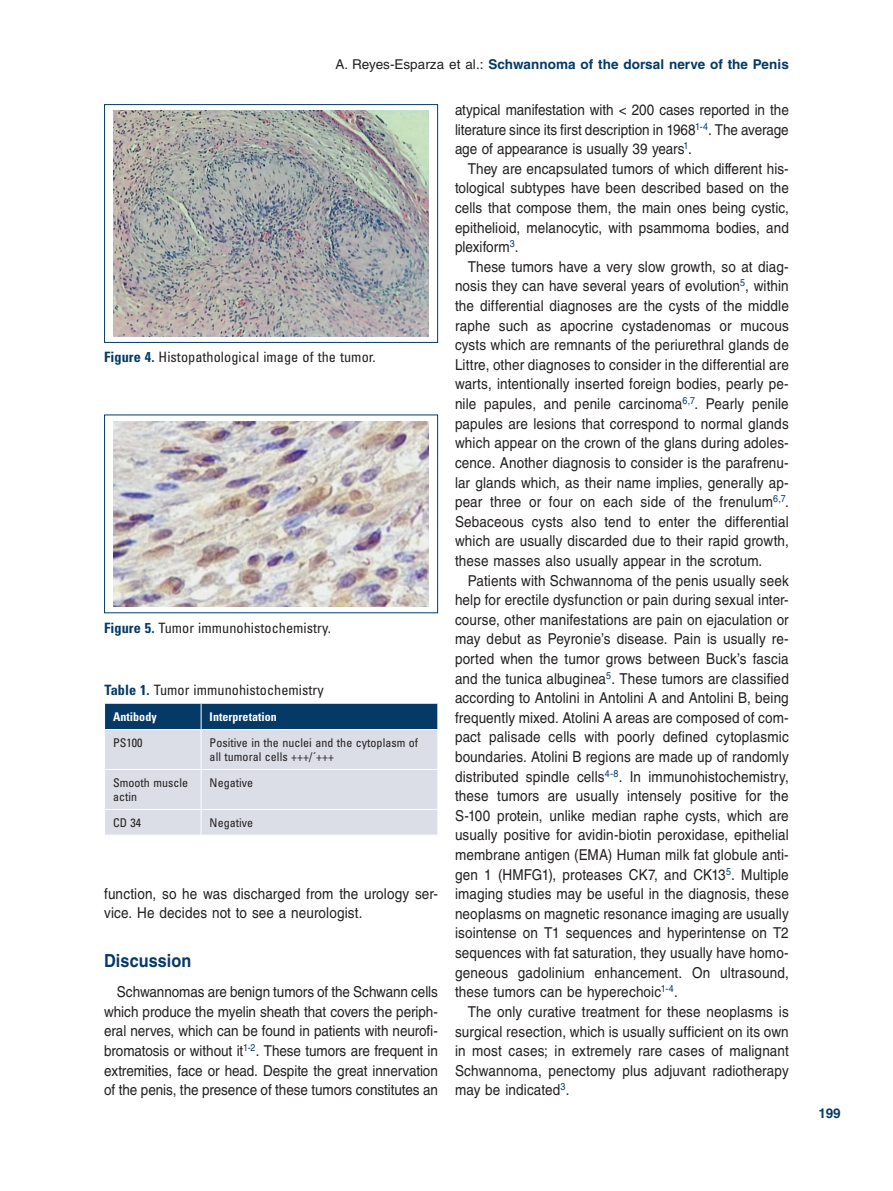
<style>
.page{position:relative;width:893px;height:1191px;background:#fff}
.page>*{position:absolute;margin:0;border:0;box-sizing:border-box;transform-origin:0 0}
.t1{font:700 18px "Helvetica LT Std";letter-spacing:.005em;color:#053966;scale:.9 1}
.TX{font:15px/19.6px "Helvetica LT Std";letter-spacing:.005em;color:#231f20;text-align:justify;scale:.9 1}
.FGC{font:condensed 14.25px "Univers LT Std";letter-spacing:.005em;color:#231f20}
.TT{font:condensed 14.25px "Univers LT Std";letter-spacing:.005em;color:#231f20}
.FOLIO{font:700 13.5px "Helvetica LT Std";letter-spacing:.005em;color:#053966}
.TB{font:condensed 12px/14.2px "Univers LT Std";letter-spacing:.005em;color:#231f20}
.TCH{font:700 condensed 12px "Univers LT Std";letter-spacing:.005em;color:#fff}
.s1{font-weight:400;color:#231f20}
.s2{font-weight:700;color:#053966}
</style>
<div class="page">
<img style="left:114px;top:111px;width:314px;height:225px">
<div style="left:104px;top:104px;width:334px;height:239px;border:1px solid #053966"></div>
<img style="left:114px;top:421px;width:314px;height:185px">
<div style="left:104px;top:414px;width:334px;height:199px;border:1px solid #053966"></div>
<svg style="left:105px;top:704px;width:333px;height:131px;background:#b2bfce"></svg>
<hr style="left:104px;top:729px;width:97px;height:1px;background:#fff">
<hr style="left:201px;top:729px;width:237px;height:1px;background:#fff">
<p class="FOLIO" style="left:335px;top:56px;width:455px"><span class="s1">A. Reyes-Esparza et al.:</span> Schwannoma of the dorsal nerve of the Penis</p>
<p class="FGC" style="left:104px;top:348px;width:273px"><span class="s2">Figure 4.</span> Histopathological image of the tumor.</p>
<p class="FGC" style="left:104px;top:618px;width:228px"><span class="s2">Figure 5.</span> Tumor immunohistochemistry.</p>
<p class="TT" style="left:105px;top:681px;width:221px"><span class="s2">Table 1.</span> Tumor immunohistochemistry</p>
<p class="TCH" style="left:113px;top:709px;width:45px">Antibody</p>
<p class="TCH" style="left:210px;top:709px;width:69px">Interpretation</p>
<p class="TB" style="left:113px;top:735px;width:31px">PS100</p>
<p class="TB" style="left:210px;top:735px;width:210px">Positive in the nuclei and the cytoplasm of all tumoral cells +++/´+++</p>
<p class="TB" style="left:113px;top:775px;width:77px">Smooth muscle actin</p>
<p class="TB" style="left:210px;top:775px;width:45px">Negative</p>
<p class="TB" style="left:113px;top:815px;width:30px">CD 34</p>
<p class="TB" style="left:210px;top:815px;width:45px">Negative</p>
<p class="TX" style="left:104px;top:883px;width:372px">function, so he was discharged from the urology ser&shy;vice. He decides not to see a neurologist.</p>
<h1 class="t1" style="left:104px;top:950px;width:98px">Discussion</h1>
<p class="TX" style="left:104px;top:981px;width:372px;text-indent:13px">Schwannomas are benign tumors of the Schwann cells which produce the myelin sheath that covers the periph&shy;eral nerves, which can be found in patients with neurofi&shy;bromatosis or without it<sup>1-2</sup>. These tumors are frequent in extremities, face or head. Despite the great innervation of the penis, the presence of these tumors constitutes an</p>
<p class="TX" style="left:455px;top:100px;width:372px">atypical manifestation with &lt; 200 cases reported in the literature since its first description in 1968<sup>1-4</sup>. The average age of appearance is usually 39 years<sup>1</sup>.</p>
<p class="TX" style="left:455px;top:159px;width:373px;text-indent:13px">They are encapsulated tumors of which different his&shy;tological subtypes have been described based on the cells that compose them, the main ones being cystic, epithelioid, melanocytic, with psammoma bodies, and plexiform<sup>3</sup>.</p>
<p class="TX" style="left:455px;top:257px;width:372px;text-indent:13px">These tumors have a very slow growth, so at diag&shy;nosis they can have several years of evolution<sup>5</sup>, within the differential diagnoses are the cysts of the middle raphe such as apocrine cystadenomas or mucous cysts which are remnants of the periurethral glands de Littre, other diagnoses to consider in the differential are warts, intentionally inserted foreign bodies, pearly pe&shy;nile papules, and penile carcinoma<sup>6,7</sup>. Pearly penile papules are lesions that correspond to normal glands which appear on the crown of the glans during adoles&shy;cence. Another diagnosis to consider is the parafrenu&shy;lar glands which, as their name implies, generally ap&shy;pear three or four on each side of the frenulum<sup>6,7</sup>.<br>Sebaceous cysts also tend to enter the differential which are usually discarded due to their rapid growth, these masses also usually appear in the scrotum.</p>
<p class="TX" style="left:455px;top:570px;width:372px;text-indent:13px">Patients with Schwannoma of the penis usually seek help for erectile dysfunction or pain during sexual inter&shy;course, other manifestations are pain on ejaculation or may debut as Peyronie’s disease. Pain is usually re&shy;ported when the tumor grows between Buck’s fascia and the tunica albuginea<sup>5</sup>. These tumors are classified according to Antolini in Antolini A and Antolini B, being frequently mixed. Atolini A areas are composed of com&shy;pact palisade cells with poorly defined cytoplasmic boundaries. Atolini B regions are made up of randomly distributed spindle cells<sup>4-8</sup>. In immunohistochemistry, these tumors are usually intensely positive for the S-100 protein, unlike median raphe cysts, which are usually positive for avidin-biotin peroxidase, epithelial membrane antigen (EMA) Human milk fat globule anti&shy;gen 1 (HMFG1), proteases CK7, and CK13<sup>5</sup>. Multiple imaging studies may be useful in the diagnosis, these neoplasms on magnetic resonance imaging are usually isointense on T1 sequences and hyperintense on T2 sequences with fat saturation, they usually have homo&shy;geneous gadolinium enhancement. On ultrasound, these tumors can be hyperechoic<sup>1-4</sup>.</p>
<p class="TX" style="left:455px;top:1001px;width:372px;text-indent:13px">The only curative treatment for these neoplasms is surgical resection, which is usually sufficient on its own in most cases; in extremely rare cases of malignant Schwannoma, penectomy plus adjuvant radiotherapy may be indicated<sup>3</sup>.</p>
<p class="FOLIO" style="left:819px;top:1104px;width:24px">199</p>
</div>
